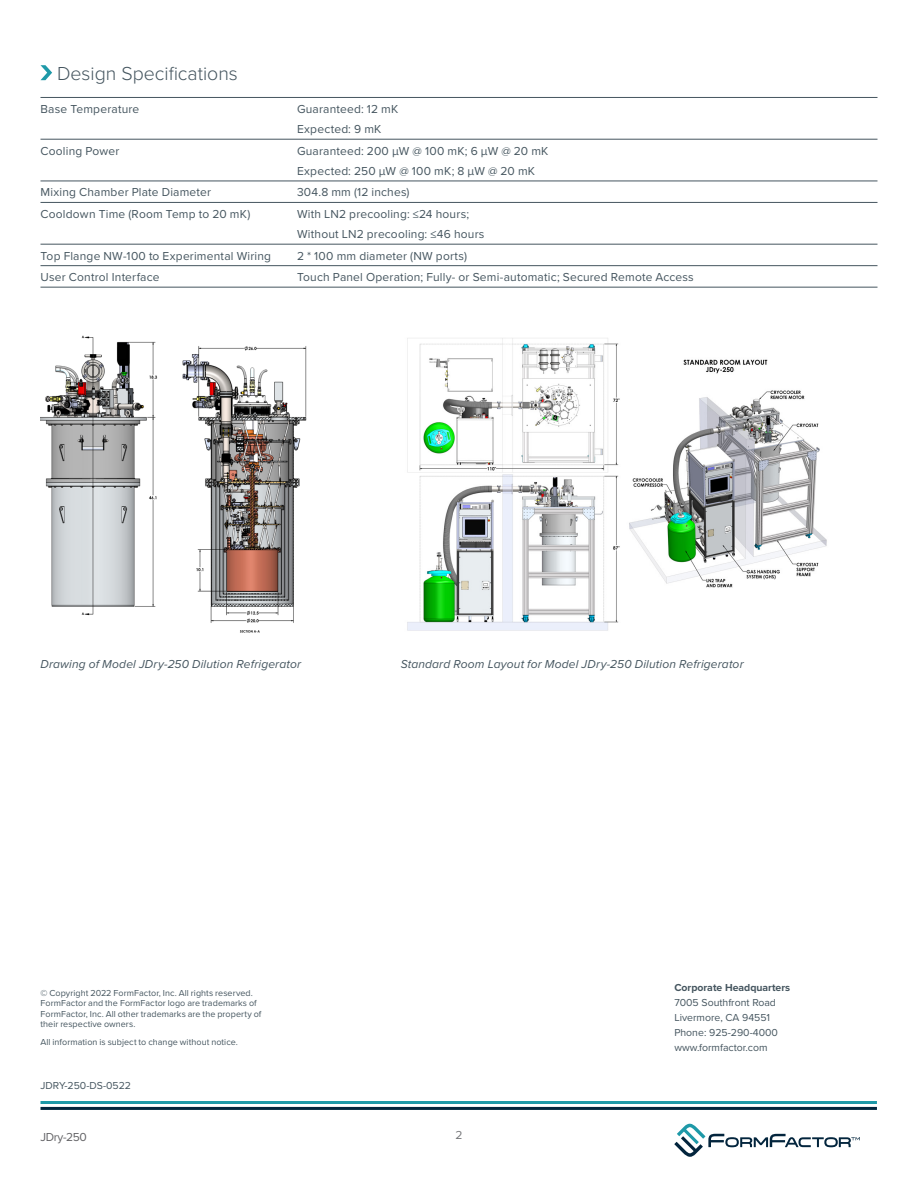
<style>
.page{position:relative;width:918px;height:1188px;background:#fff}
.page>*{position:absolute;margin:0;border:0;box-sizing:border-box;transform-origin:0 0}
.Product_Feature_Head{font:300 19.5px "Proxima Nova";color:#45555f}
.Table_body_left_alig{font:12px "Proxima Nova";letter-spacing:.015em;color:#45555f}
.copyright{font:italic 12px "Proxima Nova";letter-spacing:.015em;color:#45555f}
.t1{font:12px "Proxima Nova";letter-spacing:-.03em;color:#636366}
.t2{font:12px "Proxima Nova";color:#757679}
.MP_Review_Date{font:10.5px "Proxima Nova";color:#45555f}
.t3{font:700 10.5px "Proxima Nova";color:#45555f}
.copyright-2{font:9px/10.5px "Proxima Nova";letter-spacing:.005em;color:#45555f}
</style>
<div class="page">
<svg style="left:674px;top:1124px;width:186px;height:33px"></svg>
<hr style="left:40px;top:1101px;width:837px;height:3px;background:#1e99a8">
<hr style="left:40px;top:1107px;width:837px;height:3px;background:#03253d">
<svg style="left:40px;top:65px;width:12px;height:15px"></svg>
<hr style="left:40px;top:97px;width:257px;height:1px;background:#45555f">
<hr style="left:297px;top:97px;width:581px;height:1px;background:#45555f">
<hr style="left:40px;top:139px;width:257px;height:1px;background:#45555f">
<hr style="left:297px;top:139px;width:581px;height:1px;background:#45555f">
<hr style="left:40px;top:181px;width:257px;height:1px;background:#45555f">
<hr style="left:297px;top:181px;width:581px;height:1px;background:#45555f">
<hr style="left:40px;top:202px;width:257px;height:1px;background:#45555f">
<hr style="left:297px;top:202px;width:581px;height:1px;background:#45555f">
<hr style="left:40px;top:244px;width:257px;height:1px;background:#45555f">
<hr style="left:297px;top:244px;width:581px;height:1px;background:#45555f">
<hr style="left:40px;top:265px;width:257px;height:1px;background:#45555f">
<hr style="left:297px;top:265px;width:581px;height:1px;background:#45555f">
<hr style="left:40px;top:287px;width:257px;height:1px;background:#45555f">
<hr style="left:297px;top:287px;width:581px;height:1px;background:#45555f">
<img style="left:40px;top:335px;width:267px;height:298px">
<img style="left:407px;top:338px;width:420px;height:293px">
<p class="Product_Feature_Head" style="left:57px;top:62px;width:182px">Design Specifications</p>
<p class="Table_body_left_alig" style="left:40px;top:102px;width:100px">Base Temperature</p>
<p class="Table_body_left_alig" style="left:297px;top:102px;width:103px">Guaranteed: 12 mK</p>
<p class="Table_body_left_alig" style="left:297px;top:122px;width:86px">Expected: 9 mK</p>
<p class="Table_body_left_alig" style="left:40px;top:144px;width:80px">Cooling Power</p>
<p class="Table_body_left_alig" style="left:297px;top:144px;width:253px">Guaranteed: 200 µW @ 100 mK; 6 µW @ 20 mK</p>
<p class="Table_body_left_alig" style="left:297px;top:164px;width:240px">Expected: 250 µW @ 100 mK; 8 µW @ 20 mK</p>
<p class="Table_body_left_alig" style="left:40px;top:185px;width:172px">Mixing Chamber Plate Diameter</p>
<p class="Table_body_left_alig" style="left:297px;top:185px;width:114px">304.8 mm (12 inches)</p>
<p class="Table_body_left_alig" style="left:40px;top:207px;width:211px">Cooldown Time (Room Temp to 20 mK)</p>
<p class="Table_body_left_alig" style="left:297px;top:207px;width:174px">With LN2 precooling: ≤24 hours;</p>
<p class="Table_body_left_alig" style="left:297px;top:227px;width:189px">Without LN2 precooling: ≤46 hours</p>
<p class="Table_body_left_alig" style="left:40px;top:248px;width:232px">Top Flange NW-100 to Experimental Wiring</p>
<p class="Table_body_left_alig" style="left:297px;top:248px;width:172px">2 * 100 mm diameter (NW ports)</p>
<p class="Table_body_left_alig" style="left:40px;top:270px;width:121px">User Control Interface</p>
<p class="Table_body_left_alig" style="left:297px;top:270px;width:398px">Touch Panel Operation; Fully- or Semi-automatic; Secured Remote Access</p>
<p class="copyright" style="left:40px;top:656px;width:262px">Drawing of Model JDry-250 Dilution Refrigerator</p>
<p class="copyright" style="left:401px;top:656px;width:344px">Standard Room Layout for Model JDry-250 Dilution Refrigerator</p>
<p class="copyright-2" style="left:40px;top:988px;width:222px">© Copyright 2022 FormFactor, Inc. All rights reserved.<br>FormFactor and the FormFactor logo are trademarks of FormFactor, Inc. All other trademarks are the property of their respective owners.</p>
<p class="copyright-2" style="left:40px;top:1037px;width:199px">All information is subject to change without notice.</p>
<p class="MP_Review_Date" style="left:40px;top:1079px;width:92px">JDRY-250-DS-0522</p>
<p class="t1" style="left:40px;top:1130px;width:48px">JDry-250</p>
<p class="t2" style="left:455px;top:1128px;width:9px">2</p>
<p class="t3" style="left:674px;top:981px;width:117px">Corporate Headquarters</p>
<p class="MP_Review_Date" style="left:674px;top:996px;width:103px">7005 Southfront Road</p>
<p class="MP_Review_Date" style="left:674px;top:1011px;width:97px">Livermore, CA 94551</p>
<p class="MP_Review_Date" style="left:674px;top:1026px;width:105px">Phone: 925-290-4000</p>
<p class="MP_Review_Date" style="left:674px;top:1041px;width:95px">www.formfactor.com</p>
</div>
